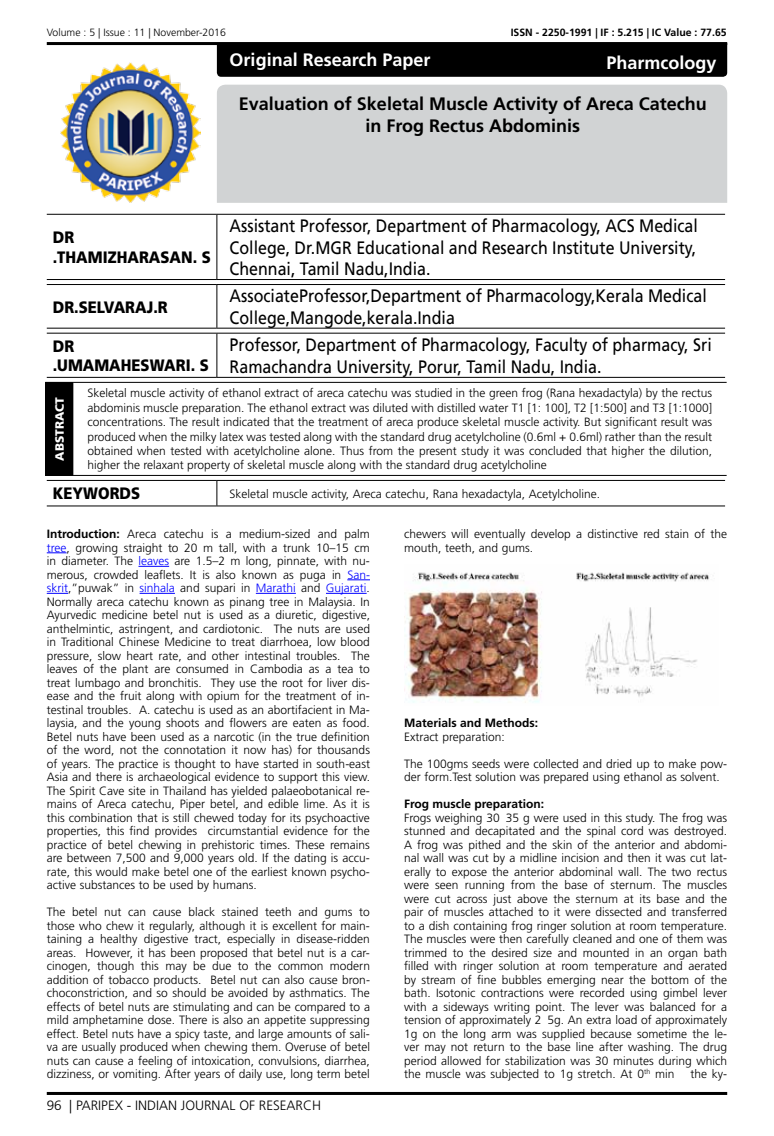
<style>
.page{position:relative;width:774px;height:1136px;background:#fff}
.page>*{position:absolute;margin:0;border:0;box-sizing:border-box;transform-origin:0 0}
.t1{font:18px/21.6px "Frutiger LT Std";color:#000;scale:.89 1}
.t2{font:700 18px/21.6px "Frutiger LT Std";color:#000;text-align:center}
.t3{font:700 18px "Frutiger LT Std";color:#fff}
.t4{font:900 16.5px/19.8px "Frutiger LT Std";color:#000;scale:.9 1}
.t5{font:300 13.5px "Frutiger LT Std";color:#000}
.t6{font:300 12px/13.5px "Frutiger LT Std";color:#000;text-align:justify}
.t7{font:700 12px "Frutiger LT Std";color:#000}
.t8{font:900 12px "Frutiger LT Std";color:#fff}
.t9{font:700 10.5px "Frutiger LT Std";color:#000}
.t10{font:300 10.5px "Frutiger LT Std";color:#000}
.s1{font-weight:700}
.s2{color:#00f}
</style>
<div class="page">
<hr style="left:47px;top:42px;width:680px;height:3px;background:#000">
<hr style="left:47px;top:1091px;width:680px;height:3px;background:#000">
<div style="left:217px;top:85px;width:510px;height:118px;background:#d1d3d4"></div>
<div style="left:217px;top:45px;width:510px;height:32px;background:#000"></div>
<img style="left:61px;top:63px;width:139px;height:140px">
<hr style="left:47px;top:214px;width:170px;height:1px;background:#000">
<hr style="left:217px;top:214px;width:508px;height:1px;background:#000">
<hr style="left:216px;top:215px;width:1px;height:64px;background:#000">
<hr style="left:47px;top:279px;width:170px;height:1px;background:#000">
<hr style="left:217px;top:279px;width:508px;height:1px;background:#000">
<hr style="left:47px;top:284px;width:170px;height:1px;background:#000">
<hr style="left:217px;top:284px;width:508px;height:1px;background:#000">
<hr style="left:216px;top:285px;width:1px;height:43px;background:#000">
<hr style="left:47px;top:328px;width:170px;height:1px;background:#000">
<hr style="left:217px;top:328px;width:508px;height:1px;background:#000">
<hr style="left:47px;top:333px;width:170px;height:1px;background:#000">
<hr style="left:217px;top:333px;width:508px;height:1px;background:#000">
<hr style="left:216px;top:333px;width:1px;height:44px;background:#000">
<hr style="left:47px;top:377px;width:170px;height:1px;background:#000">
<hr style="left:217px;top:377px;width:508px;height:1px;background:#000">
<hr style="left:47px;top:480px;width:170px;height:1px;background:#000">
<hr style="left:217px;top:480px;width:508px;height:1px;background:#000">
<svg style="left:216px;top:481px;width:1px;height:24px"></svg>
<hr style="left:47px;top:505px;width:170px;height:1px;background:#000">
<hr style="left:217px;top:505px;width:508px;height:1px;background:#000">
<div style="left:46px;top:382px;width:27px;height:93px;background:#000"></div>
<hr style="left:45px;top:383px;width:1px;height:92px;background:#000">
<hr style="left:73px;top:382px;width:654px;height:1px;background:#000">
<svg style="left:45px;top:475px;width:28px;height:1px"></svg>
<hr style="left:73px;top:475px;width:654px;height:1px;background:#000">
<svg style="left:47px;top:552px;width:20px;height:1px"></svg>
<hr style="left:138px;top:566px;width:31px;height:1px;background:#00f">
<svg style="left:347px;top:579px;width:23px;height:1px"></svg>
<svg style="left:47px;top:593px;width:21px;height:1px"></svg>
<hr style="left:140px;top:593px;width:35px;height:1px;background:#00f">
<hr style="left:256px;top:593px;width:40px;height:1px;background:#00f">
<hr style="left:326px;top:593px;width:41px;height:1px;background:#00f">
<img style="left:404px;top:572px;width:305px;height:131px">
<p class="t10" style="left:47px;top:27px;width:181px">Volume : 5 | Issue : 11 | November-2016</p>
<p class="t9" style="left:511px;top:27px;width:217px">ISSN - 2250-1991 | IF : 5.215 | IC Value : 77.65</p>
<h1 class="t3" style="left:230px;top:49px;width:202px">Original Research Paper</h1>
<h1 class="t3" style="left:606px;top:52px;width:112px">Pharmcology</h1>
<h1 class="t2" style="left:239px;top:93px;width:469px">Evaluation of Skeletal Muscle Activity of Areca Catechu in Frog Rectus Abdominis</h1>
<h2 class="t4" style="left:53px;top:227px;width:177px">DR .THAMIZHARASAN. S</h2>
<h2 class="t4" style="left:53px;top:297px;width:129px">DR.SELVARAJ.R</h2>
<h1 class="t1" style="left:230px;top:215px;width:528px;text-align:justify">Assistant Professor, Department of Pharmacology, ACS Medical College, Dr.MGR Educational and Research Institute University, Chennai, Tamil Nadu,India.</h1>
<h1 class="t1" style="left:230px;top:285px;width:538px">AssociateProfessor,Department of Pharmacology,Kerala Medical<br>College,Mangode,kerala.India</h1>
<h2 class="t4" style="left:53px;top:336px;width:175px">DR .UMAMAHESWARI. S</h2>
<h1 class="t1" style="left:230px;top:334px;width:543px">Professor, Department of Pharmacology, Faculty of pharmacy, Sri<br>Ramachandra University, Porur, Tamil Nadu, India.</h1>
<p class="t8" style="left:52px;top:460px;width:65px;rotate:-90deg">ABSTRACT</p>
<p class="t6" style="left:87px;top:386px;width:626px;line-height:14.4px">Skeletal muscle activity of ethanol extract of areca catechu was studied in the green frog (Rana hexadactyla) by the rectus abdominis muscle preparation. The ethanol extract was diluted with distilled water T1 [1: 100], T2 [1:500] and T3 [1:1000] concentrations. The result indicated that the treatment of areca produce skeletal muscle activity. But significant result was produced when the milky latex was tested along with the standard drug acetylcholine (0.6ml + 0.6ml) rather than the result obtained when tested with acetylcholine alone. Thus from the present study it was concluded that higher the dilution, higher the relaxant property of skeletal muscle along with the standard drug acetylcholine</p>
<h2 class="t4" style="left:53px;top:483px;width:99px">KEYWORDS</h2>
<p class="t6" style="left:230px;top:487px;width:372px">Skeletal muscle activity, Areca catechu, Rana hexadactyla, Acetylcholine.</p>
<p class="t6" style="left:47px;top:527px;width:325px"><span class="s1">Introduction:</span> Areca catechu is a medium-sized and palm <span class="s2">tree</span>, growing straight to 20 m tall, with a trunk 10–15 cm in diameter. The <span class="s2">leaves</span> are 1.5–2 m long, pinnate, with nu&shy;merous, crowded leaflets. It is also known as puga in <span class="s2">San&shy;skrit</span>,”puwak” in <span class="s2">sinhala</span> and supari in <span class="s2">Marathi</span> and <span class="s2">Gujarati</span>.<br>Normally areca catechu known as pinang tree in Malaysia. In Ayurvedic medicine betel nut is used as a diuretic, digestive, anthelmintic, astringent, and cardiotonic. The nuts are used in Traditional Chinese Medicine to treat diarrhoea, low blood pressure, slow heart rate, and other intestinal troubles. The leaves of the plant are consumed in Cambodia as a tea to treat lumbago and bronchitis. They use the root for liver dis&shy;ease and the fruit along with opium for the treatment of in&shy;testinal troubles. A. catechu is used as an abortifacient in Ma&shy;laysia, and the young shoots and flowers are eaten as food.<br>Betel nuts have been used as a narcotic (in the true definition of the word, not the connotation it now has) for thousands of years. The practice is thought to have started in south-east Asia and there is archaeological evidence to support this view.<br>The Spirit Cave site in Thailand has yielded palaeobotanical re&shy;mains of Areca catechu, Piper betel, and edible lime. As it is this combination that is still chewed today for its psychoactive properties, this find provides circumstantial evidence for the practice of betel chewing in prehistoric times. These remains are between 7,500 and 9,000 years old. If the dating is accu&shy;rate, this would make betel one of the earliest known psycho&shy;active substances to be used by humans.</p>
<p class="t6" style="left:47px;top:905px;width:325px">The betel nut can cause black stained teeth and gums to those who chew it regularly, although it is excellent for main&shy;taining a healthy digestive tract, especially in disease-ridden areas. However, it has been proposed that betel nut is a car&shy;cinogen, though this may be due to the common modern addition of tobacco products. Betel nut can also cause bron&shy;choconstriction, and so should be avoided by asthmatics. The effects of betel nuts are stimulating and can be compared to a mild amphetamine dose. There is also an appetite suppressing effect. Betel nuts have a spicy taste, and large amounts of sali&shy;va are usually produced when chewing them. Overuse of betel nuts can cause a feeling of intoxication, convulsions, diarrhea, dizziness, or vomiting. After years of daily use, long term betel</p>
<p class="t5" style="left:47px;top:1097px;width:276px">96 | PARIPEX - INDIAN JOURNAL OF RESEARCH</p>
<p class="t6" style="left:404px;top:527px;width:325px">chewers will eventually develop a distinctive red stain of the mouth, teeth, and gums.</p>
<p class="t7" style="left:404px;top:716px;width:136px">Materials and Methods:</p>
<p class="t6" style="left:404px;top:730px;width:102px">Extract preparation:</p>
<p class="t6" style="left:404px;top:757px;width:325px">The 100gms seeds were collected and dried up to make pow&shy;der form.Test solution was prepared using ethanol as solvent.</p>
<p class="t7" style="left:404px;top:797px;width:142px">Frog muscle preparation:</p>
<p class="t6" style="left:404px;top:811px;width:325px">Frogs weighing 30‐35 g were used in this study. The frog was stunned and decapitated and the spinal cord was destroyed.<br>A frog was pithed and the skin of the anterior and abdomi&shy;nal wall was cut by a midline incision and then it was cut lat&shy;erally to expose the anterior abdominal wall. The two rectus were seen running from the base of sternum. The muscles were cut across just above the sternum at its base and the pair of muscles attached to it were dissected and transferred to a dish containing frog ringer solution at room temperature.<br>The muscles were then carefully cleaned and one of them was trimmed to the desired size and mounted in an organ bath filled with ringer solution at room temperature and aerated by stream of fine bubbles emerging near the bottom of the bath. Isotonic contractions were recorded using gimbel lever with a sideways writing point. The lever was balanced for a tension of approximately 2‐5g. An extra load of approximately 1g on the long arm was supplied because sometime the le&shy;ver may not return to the base line after washing. The drug period allowed for stabilization was 30 minutes during which the muscle was subjected to 1g stretch. At 0<sup>th</sup> min ‐ the ky-</p>
</div>
